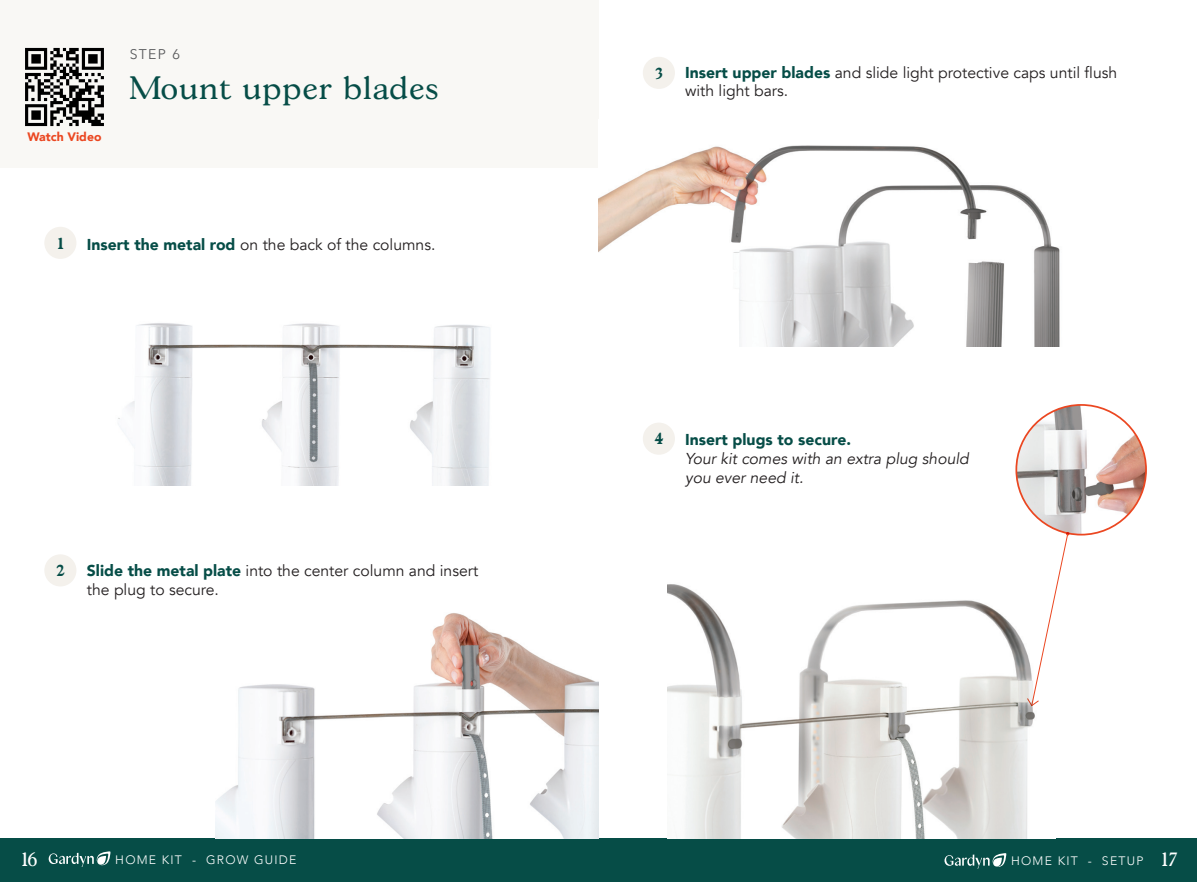
<style>
.page{position:relative;width:1197px;height:882px;background:#fff}
.page>*{position:absolute;margin:0;border:0;box-sizing:border-box;transform-origin:0 0}
.t1{font:31.5px "Gascogne Serial";letter-spacing:.05em;color:#064d47}
.t2{font:19.25px "Gascogne Serial";color:#fff}
.t3{font:15.75px/18.9px "Avenir";color:#231f20}
.t4{font:italic 15.75px/18.9px "Avenir";color:#231f20}
.t5{font:900 15.75px "Avenir";color:#064d47}
.t6{font:700 15.75px "Gascogne Serial";color:#064d47}
.t7{font:14px "Avenir Next";color:#57585a}
.t8{font:300 12.25px "Avenir";letter-spacing:.1em;color:#fff}
.t9{font:900 12.25px "Avenir";color:#eb4721}
.s1{font-weight:900;color:#064d47}
.s2{font-family:"Gascogne Serial";font-weight:400;font-size:19.25px}
</style>
<div class="page">
<div style="left:0;top:0;width:598px;height:168px;background:#f9f8f5"></div>
<div style="left:0;top:838px;width:1197px;height:44px;background:#064d47"></div>
<svg style="left:49px;top:851px;width:61px;height:16px"></svg>
<svg style="left:945px;top:853px;width:61px;height:16px"></svg>
<img style="left:598px;top:145px;width:462px;height:201px">
<img style="left:215px;top:613px;width:383px;height:225px">
<img style="left:118px;top:323px;width:372px;height:163px">
<img style="left:25px;top:47px;width:79px;height:80px">
<div style="left:44px;top:227px;width:32px;height:32px;background:#f4f1ec;border-radius:50%"></div>
<div style="left:44px;top:554px;width:32px;height:32px;background:#f4f1ec;border-radius:50%"></div>
<div style="left:643px;top:57px;width:32px;height:32px;background:#f4f1ec;border-radius:50%"></div>
<div style="left:643px;top:423px;width:32px;height:32px;background:#f4f1ec;border-radius:50%"></div>
<img style="left:667px;top:584px;width:368px;height:254px">
<img style="left:1016px;top:405px;width:130px;height:130px;border-radius:65px">
<svg style="left:1026px;top:532px;width:44px;height:175px"></svg>
<p class="t7" style="left:130px;top:42px;width:52px">STEP 6</p>
<p class="t9" style="left:27px;top:127px;width:76px">Watch Video</p>
<h1 class="t1" style="left:130px;top:69px;width:310px">Mount upper blades</h1>
<p class="t6" style="left:56px;top:233px;width:10px">1</p>
<p class="t3" style="left:87px;top:236px;width:350px"><span class="s1">Insert the metal rod</span> on the back of the columns.</p>
<p class="t6" style="left:56px;top:561px;width:10px">2</p>
<p class="t3" style="left:87px;top:562px;width:393px"><span class="s1">Slide the metal plate</span> into the center column and insert the plug to secure.</p>
<p class="t6" style="left:655px;top:63px;width:10px">3</p>
<p class="t3" style="left:685px;top:63px;width:434px"><span class="s1">Insert upper blades</span> and slide light protective caps until flush with light bars.</p>
<p class="t6" style="left:655px;top:429px;width:10px">4</p>
<p class="t5" style="left:685px;top:426px;width:167px">Insert plugs to secure.</p>
<p class="t4" style="left:685px;top:450px;width:285px">Your kit comes with an extra plug should you ever need it.</p>
<p class="t2" style="left:20px;top:848px;width:19px">16</p>
<p class="t8" style="left:115px;top:852px;width:183px">HOME KIT - GROW GUIDE</p>
<p class="t8" style="left:1011px;top:854px;width:168px">HOME KIT - SETUP <span class="s2">17</span></p>
</div>
